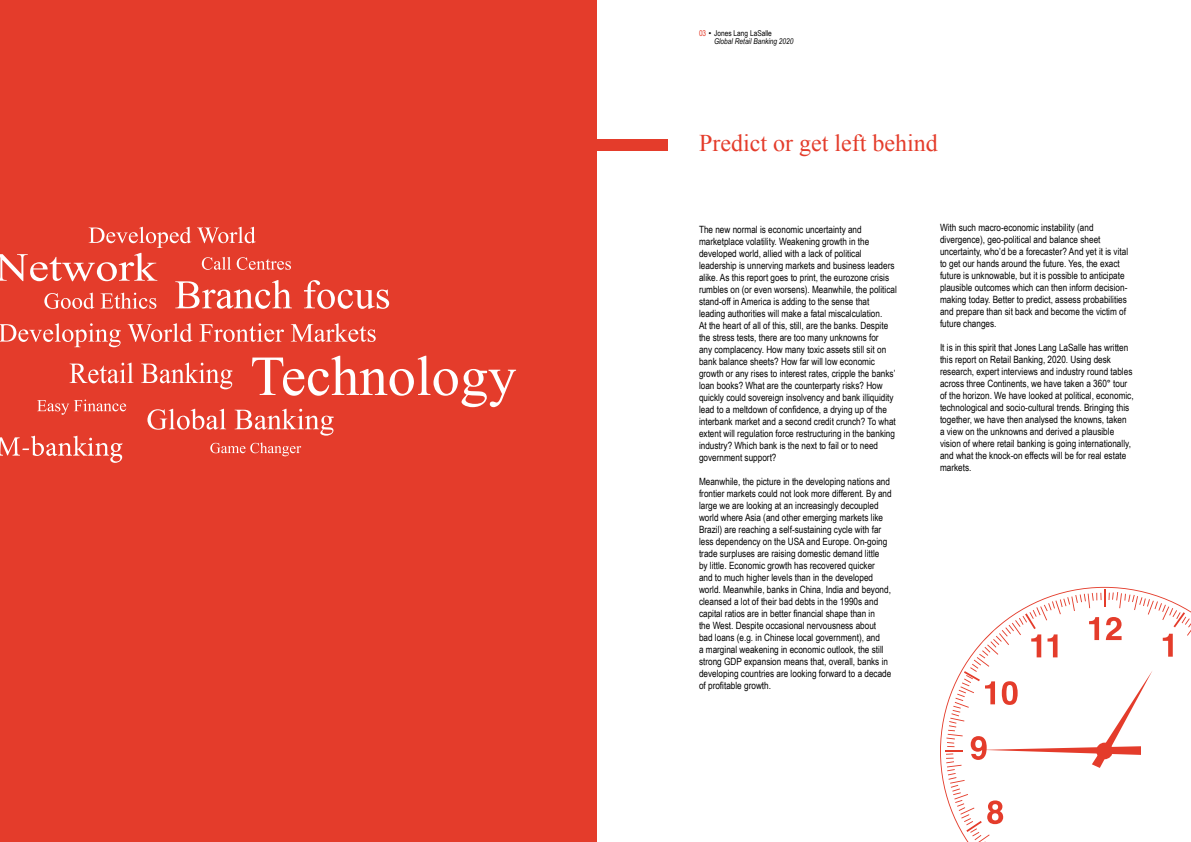
<style>
.page{position:relative;width:1191px;height:842px;background:#fff}
.page>*{position:absolute;margin:0;border:0;box-sizing:border-box;transform-origin:0 0}
.t1{font:24px "Times New Roman";color:#e43c2b}
.t2{font:10px/12px "Arial Narrow";color:#000}
.t3{font:italic 8px/8px "Arial Narrow";color:#000}
.s1{font-style:normal;color:#e43c2b}
.s2{font-family:"Gotham";font-weight:300;font-style:normal}
.s3{font-style:normal}
</style>
<div class="page">
<div style="left:0;top:0;width:596px;height:842px;background:#e43c2b"></div>
<div style="left:596px;top:139px;width:71px;height:11px;background:#e43c2b"></div>
<svg style="left:945px;top:590px;width:246px;height:252px"></svg>
<svg style="left:0;top:227px;width:389px;height:82px"></svg>
<svg style="left:0;top:323px;width:376px;height:24px"></svg>
<svg style="left:0;top:356px;width:516px;height:107px"></svg>
<p class="t3" style="left:714px;top:29px;width:81px;text-indent:-15px"><span class="s1">03</span> <span class="s2">•</span> <span class="s3">Jones Lang LaSalle<br></span>Global Retail Banking 2020</p>
<h1 class="t1" style="left:699px;top:127px;width:240px">Predict or get left behind</h1>
<p class="t2" style="left:699px;top:223px;width:199px">The new normal is economic uncertainty and marketplace volatility. Weakening growth in the developed world, allied with a lack of political leadership is unnerving markets and business leaders alike. As this report goes to print, the eurozone crisis rumbles on (or even worsens). Meanwhile, the political stand-off in America is adding to the sense that leading authorities will make a fatal miscalculation.<br>At the heart of all of this, still, are the banks. Despite the stress tests, there are too many unknowns for<br>any complacency. How many toxic assets still sit on bank balance sheets? How far will low economic growth or any rises to interest rates, cripple the banks’ loan books? What are the counterparty risks? How quickly could sovereign insolvency and bank illiquidity lead to a meltdown of confidence, a drying up of the interbank market and a second credit crunch? To what extent will regulation force restructuring in the banking industry? Which bank is the next to fail or to need government support?</p>
<p class="t2" style="left:699px;top:475px;width:194px">Meanwhile, the picture in the developing nations and frontier markets could not look more different. By and large we are looking at an increasingly decoupled world where Asia (and other emerging markets like Brazil) are reaching a self-sustaining cycle with far less dependency on the USA and Europe. On-going trade surpluses are raising domestic demand little<br>by little. Economic growth has recovered quicker<br>and to much higher levels than in the developed world. Meanwhile, banks in China, India and beyond, cleansed a lot of their bad debts in the 1990s and capital ratios are in better financial shape than in<br>the West. Despite occasional nervousness about bad loans (e.g. in Chinese local government), and<br>a marginal weakening in economic outlook, the still strong GDP expansion means that, overall, banks in developing countries are looking forward to a decade of profitable growth.</p>
<p class="t2" style="left:940px;top:221px;width:190px">With such macro-economic instability (and divergence), geo-political and balance sheet uncertainty, who’d be a forecaster? And yet it is vital to get our hands around the future. Yes, the exact future is unknowable, but it is possible to anticipate plausible outcomes which can then inform decision&shy;making today. Better to predict, assess probabilities and prepare than sit back and become the victim of future changes.</p>
<p class="t2" style="left:940px;top:341px;width:195px">It is in this spirit that Jones Lang LaSalle has written this report on Retail Banking, 2020. Using desk research, expert interviews and industry round tables across three Continents, we have taken a 360° tour of the horizon. We have looked at political, economic, technological and socio-cultural trends. Bringing this together, we have then analysed the knowns, taken<br>a view on the unknowns and derived a plausible vision of where retail banking is going internationally, and what the knock-on effects will be for real estate markets.</p>
</div>
